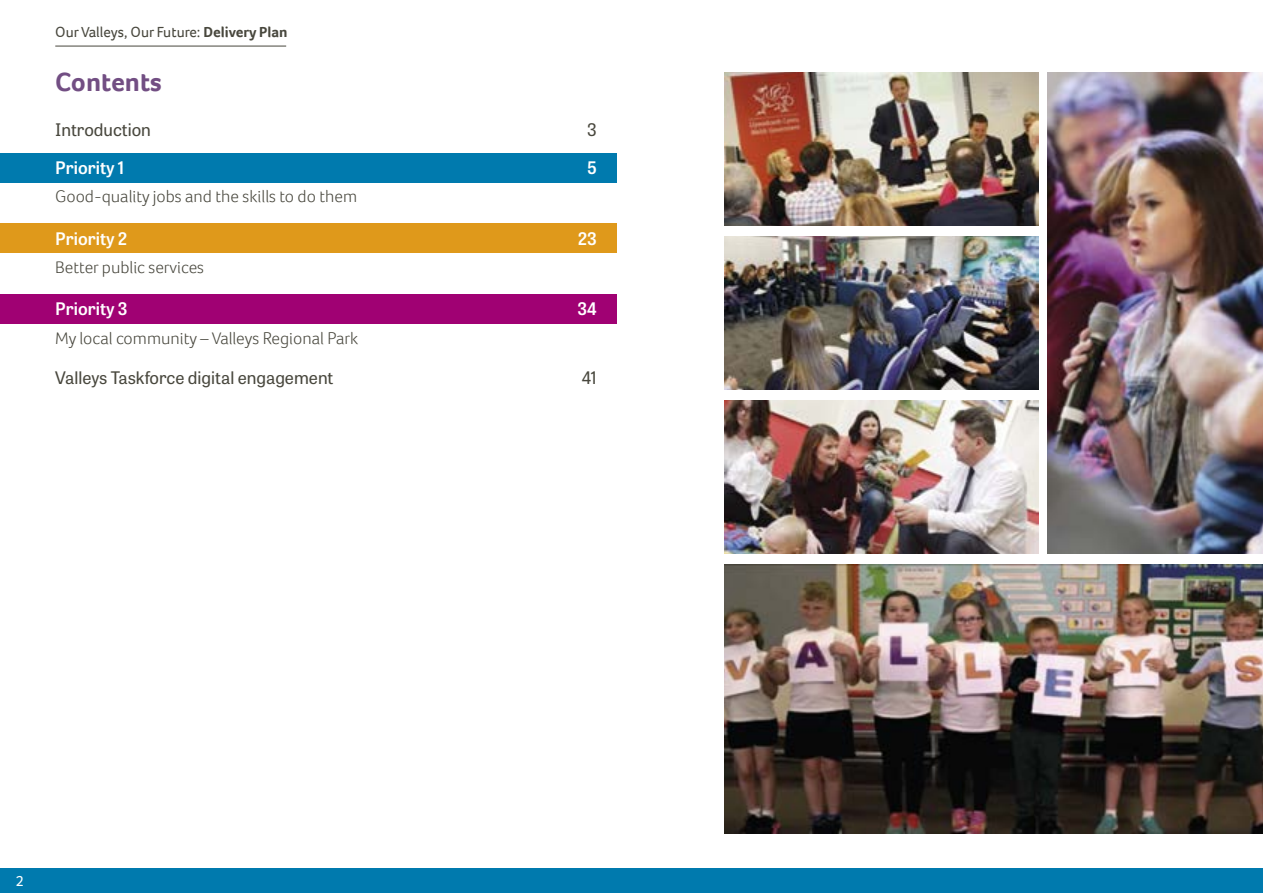
<style>
.page{position:relative;width:1263px;height:893px;background:#fff}
.page>*{position:absolute;margin:0;border:0;box-sizing:border-box;transform-origin:0 0}
.t1{font:700 27px "Foco";color:#724e83}
.Priority_contents_su{font:300 17.25px "Foco";color:#48473d}
.Priority_contents_su-2{font:17.25px "Tablet Gothic";color:#48473d}
.priority_contents_li{font:600 17.25px "Tablet Gothic";color:#fff}
.contents_list{font:17.25px "Tablet Gothic";color:#48473d}
.t2{font:15px "Foco";color:#48473d}
.t3{font:15px "Foco";color:#fff}
.s1{font-weight:700}
</style>
<div class="page">
<hr style="left:55px;top:46px;width:231px;height:1px;background:#48473d">
<div style="left:0;top:868px;width:1263px;height:25px;background:#007aae"></div>
<div style="left:0;top:153px;width:617px;height:30px;background:#007aae"></div>
<div style="left:0;top:223px;width:617px;height:30px;background:#df991b"></div>
<div style="left:0;top:294px;width:617px;height:30px;background:#a00173"></div>
<img style="left:724px;top:564px;width:539px;height:269px">
<img style="left:1047px;top:72px;width:216px;height:482px">
<img style="left:724px;top:72px;width:314px;height:153px">
<img style="left:724px;top:400px;width:314px;height:153px">
<img style="left:724px;top:236px;width:314px;height:153px">
<p class="t2" style="left:55px;top:22px;width:234px">Our Valleys, Our Future: <span class="s1">Delivery Plan</span></p>
<h1 class="t1" style="left:55px;top:64px;width:108px">Contents</h1>
<p class="contents_list" style="left:55px;top:117px;width:97px">Introduction</p>
<p class="contents_list" style="left:587px;top:117px;width:11px">3</p>
<p class="priority_contents_li" style="left:55px;top:155px;width:71px">Priority 1</p>
<p class="priority_contents_li" style="left:587px;top:155px;width:11px">5</p>
<p class="Priority_contents_su" style="left:55px;top:185px;width:303px">Good-quality jobs and the skills to do them</p>
<p class="priority_contents_li" style="left:55px;top:226px;width:74px">Priority 2</p>
<p class="priority_contents_li" style="left:578px;top:226px;width:21px">23</p>
<p class="Priority_contents_su" style="left:55px;top:256px;width:150px">Better public services</p>
<p class="priority_contents_li" style="left:55px;top:297px;width:74px">Priority 3</p>
<p class="priority_contents_li" style="left:577px;top:297px;width:21px">34</p>
<p class="Priority_contents_su" style="left:55px;top:327px;width:304px">My local community – Valleys Regional Park</p>
<p class="Priority_contents_su-2" style="left:55px;top:366px;width:280px">Valleys Taskforce digital engagement</p>
<p class="Priority_contents_su-2" style="left:582px;top:366px;width:17px">41</p>
<p class="t3" style="left:16px;top:871px;width:10px">2</p>
</div>
